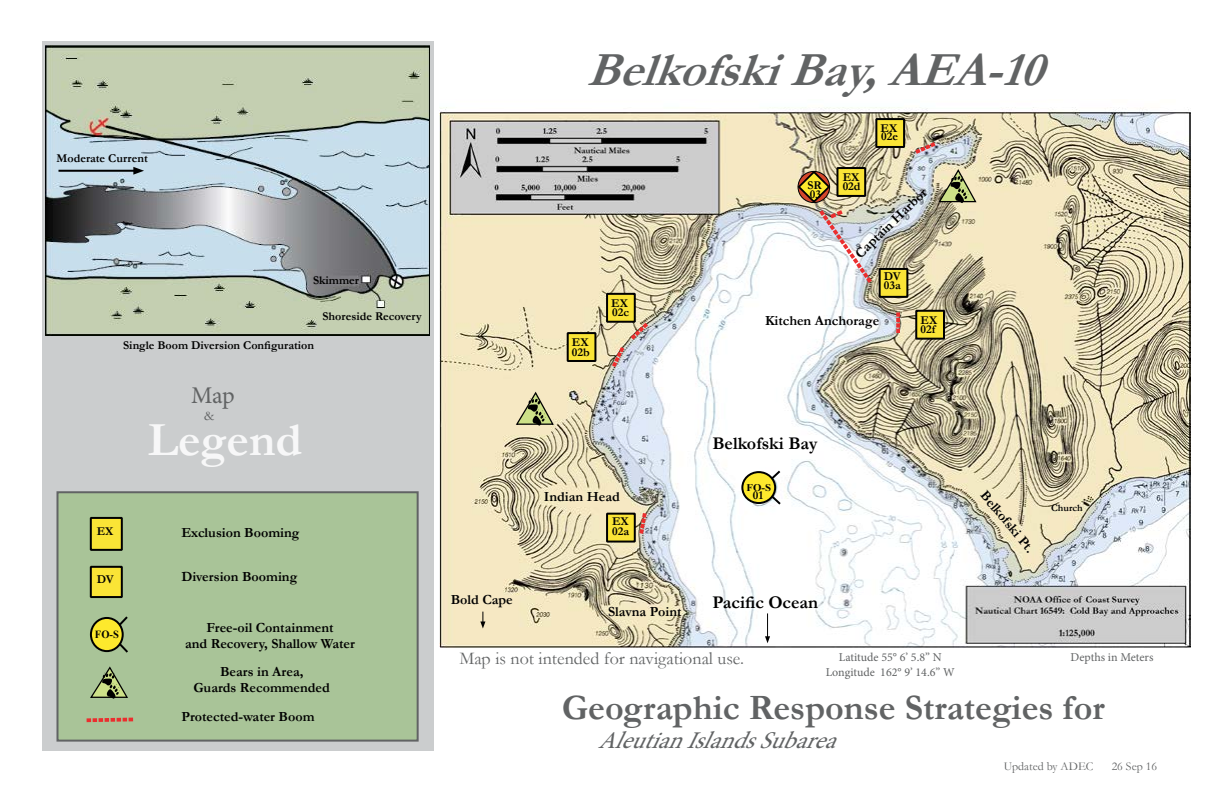
<style>
.page{position:relative;width:1224px;height:792px;background:#fff}
.page>*{position:absolute;margin:0;border:0;box-sizing:border-box;transform-origin:0 0}
.t1{font:italic 700 48px "Garamond";color:#616364}
.t2{font:700 48px "Garamond";color:#fff}
.t3{font:700 36px "Garamond";color:#616364}
.t4{font:italic 24px "Minion Pro";color:#616364}
.t5{font:24px "Minion Pro";color:#616364}
.t6{font:18px "Garamond";color:#616364}
.t7{font:700 18px "Garamond";color:#000}
.t8{font:700 14px/16.8px "Garamond";color:#000;text-align:center}
.t9{font:14px "Garamond";color:#616364}
.t10{font:700 12px/8.6px "Garamond";color:#000}
.t11{font:12px/14.4px "Minion Pro";color:#616364;text-align:center}
.t12{font:12px "Garamond";color:#616364}
.t13{font:700 10.9px "Times New Roman";color:#000;scale:.96 1}
.t14{font:700 10.2px "Times New Roman";color:#000;scale:1.06 1}
.t15{font:700 10px "Garamond";color:#000}
</style>
<div class="page">
<div style="left:42px;top:41px;width:391px;height:710px;background:#cbcdce"></div>
<img style="left:45px;top:45px;width:385px;height:291px">
<div style="left:56px;top:491px;width:363px;height:251px;background:#a9c498;border:2px solid #616364"></div>
<img style="left:439px;top:107px;width:751px;height:541px">
<svg style="left:637px;top:509px;width:12px;height:29px"></svg>
<svg style="left:609px;top:319px;width:43px;height:52px"></svg>
<svg style="left:896px;top:312px;width:4px;height:21px"></svg>
<div style="left:607px;top:514px;width:28px;height:28px;background:#fae436"></div>
<div style="left:606px;top:513px;width:30px;height:30px;border:2px solid #000"></div>
<div style="left:568px;top:333px;width:27px;height:28px;background:#fae436"></div>
<div style="left:567px;top:332px;width:29px;height:30px;border:2px solid #000"></div>
<div style="left:607px;top:294px;width:28px;height:28px;background:#fae436"></div>
<div style="left:606px;top:293px;width:30px;height:30px;border:2px solid #000"></div>
<div style="left:836px;top:167px;width:30px;height:30px;border:2px solid #000"></div>
<div style="left:916px;top:311px;width:28px;height:28px;background:#fae436"></div>
<div style="left:915px;top:310px;width:30px;height:30px;border:2px solid #000"></div>
<div style="left:880px;top:269px;width:27px;height:28px;background:#fae436"></div>
<div style="left:879px;top:268px;width:29px;height:30px;border:2px solid #000"></div>
<div style="left:876px;top:119px;width:28px;height:28px;background:#fae436"></div>
<div style="left:875px;top:118px;width:30px;height:30px;border:2px solid #000"></div>
<svg style="left:911px;top:139px;width:29px;height:18px"></svg>
<svg style="left:515px;top:393px;width:40px;height:33px"></svg>
<svg style="left:763px;top:469px;width:20px;height:38px"></svg>
<div style="left:742px;top:472px;width:33px;height:31px;background:#fde92d;border-radius:50%"></div>
<div style="left:741px;top:471px;width:35px;height:33px;border:2px solid #000;border-radius:50%"></div>
<svg style="left:480px;top:612px;width:5px;height:17px"></svg>
<svg style="left:765px;top:613px;width:5px;height:30px"></svg>
<div style="left:91px;top:518px;width:31px;height:32px;background:#fae436"></div>
<div style="left:90px;top:517px;width:33px;height:34px;border:2px solid #000"></div>
<div style="left:91px;top:567px;width:31px;height:30px;background:#fae436"></div>
<div style="left:90px;top:566px;width:33px;height:32px;border:2px solid #000"></div>
<svg style="left:111px;top:616px;width:17px;height:37px"></svg>
<div style="left:91px;top:618px;width:32px;height:33px;background:#fde92d;border-radius:50%"></div>
<div style="left:90px;top:617px;width:34px;height:35px;border:2px solid #000;border-radius:50%"></div>
<svg style="left:90px;top:666px;width:38px;height:33px"></svg>
<svg style="left:86px;top:717px;width:48px;height:6px"></svg>
<hr style="left:58px;top:170px;width:79px;height:2px;background:#000">
<svg style="left:133px;top:167px;width:11px;height:8px"></svg>
<img style="left:796px;top:169px;width:80px;height:118px">
<svg style="left:938px;top:170px;width:40px;height:33px"></svg>
<p class="t10" style="left:56px;top:154px;width:93px">Moderate Current</p>
<p class="t10" style="left:313px;top:276px;width:47px">Skimmer</p>
<p class="t10" style="left:323px;top:312px;width:101px">Shoreside Recovery</p>
<p class="t10" style="left:123px;top:341px;width:192px">Single Boom Diversion Configuration</p>
<h3 class="t5" style="left:191px;top:379px;width:45px">Map</h3>
<p class="t9" style="left:204px;top:406px;width:12px">&amp;</p>
<p class="t10" style="left:97px;top:527px;width:18px">EX</p>
<p class="t10" style="left:97px;top:575px;width:18px">DV</p>
<p class="t13" style="left:95px;top:626px;width:26px">FO-S</p>
<h1 class="t2" style="left:148px;top:407px;width:156px">Legend</h1>
<p class="t8" style="left:181px;top:524px;width:120px">Exclusion Booming</p>
<p class="t8" style="left:181px;top:568px;width:117px">Diversion Booming</p>
<p class="t8" style="left:185px;top:619px;width:171px">Free-oil Containment<br>and Recovery, Shallow Water</p>
<p class="t8" style="left:193px;top:663px;width:138px">Bears in Area,<br>Guards Recommended</p>
<p class="t8" style="left:181px;top:708px;width:135px">Protected-water Boom</p>
<h1 class="t1" style="left:587px;top:37px;width:481px">BelkofskiBay,AEA-10</h1>
<p class="t10" style="left:572px;top:338px;width:18px">EX</p>
<p class="t10" style="left:572px;top:348px;width:19px">02b</p>
<p class="t10" style="left:611px;top:299px;width:18px">EX</p>
<p class="t10" style="left:612px;top:308px;width:18px">02c</p>
<p class="t10" style="left:808px;top:181px;width:16px">SR<br>03</p>
<p class="t10" style="left:881px;top:124px;width:19px">EX<br>02e</p>
<p class="t10" style="left:843px;top:173px;width:18px">EX</p>
<p class="t10" style="left:843px;top:182px;width:19px">02d</p>
<p class="t8" style="left:852px;top:249px;width:95px;rotate:-44deg">Captain Harbor</p>
<p class="t10" style="left:884px;top:272px;width:18px">DV</p>
<p class="t10" style="left:884px;top:281px;width:19px">03a</p>
<p class="t8" style="left:765px;top:312px;width:116px">Kitchen Anchorage</p>
<p class="t10" style="left:921px;top:316px;width:18px">EX</p>
<p class="t10" style="left:921px;top:325px;width:16px">02f</p>
<p class="t8" style="left:451px;top:591px;width:64px">Bold Cape</p>
<p class="t7" style="left:712px;top:431px;width:107px">Belkofski Bay</p>
<p class="t14" style="left:747px;top:480px;width:25px">FO-S</p>
<p class="t10" style="left:753px;top:491px;width:12px">01</p>
<p class="t8" style="left:544px;top:488px;width:77px">Indian Head</p>
<p class="t8" style="left:990px;top:487px;width:77px;rotate:50deg">Belkofski Pt.</p>
<p class="t10" style="left:612px;top:517px;width:18px">EX</p>
<p class="t10" style="left:612px;top:527px;width:19px">02a</p>
<p class="t8" style="left:608px;top:603px;width:75px">Slavna Point</p>
<p class="t7" style="left:712px;top:590px;width:107px">Pacific Ocean</p>
<p class="t15" style="left:1051px;top:501px;width:33px">Church</p>
<p class="t6" style="left:459px;top:647px;width:286px">Map is not intended for navigational use.</p>
<p class="t11" style="left:1071px;top:650px;width:84px">Depths in Meters</p>
<p class="t11" style="left:826px;top:650px;width:131px">Latitude 55° 6’ 5.8” N<br>Longitude 162° 9’ 14.6” W</p>
<h2 class="t3" style="left:562px;top:683px;width:544px">Geographic Response Strategies for</h2>
<h3 class="t4" style="left:598px;top:724px;width:254px">AleutianIslandsSubarea</h3>
<p class="t12" style="left:1004px;top:758px;width:91px">Updated by ADEC</p>
<p class="t12" style="left:1112px;top:758px;width:47px">26 Sep 16</p>
</div>
